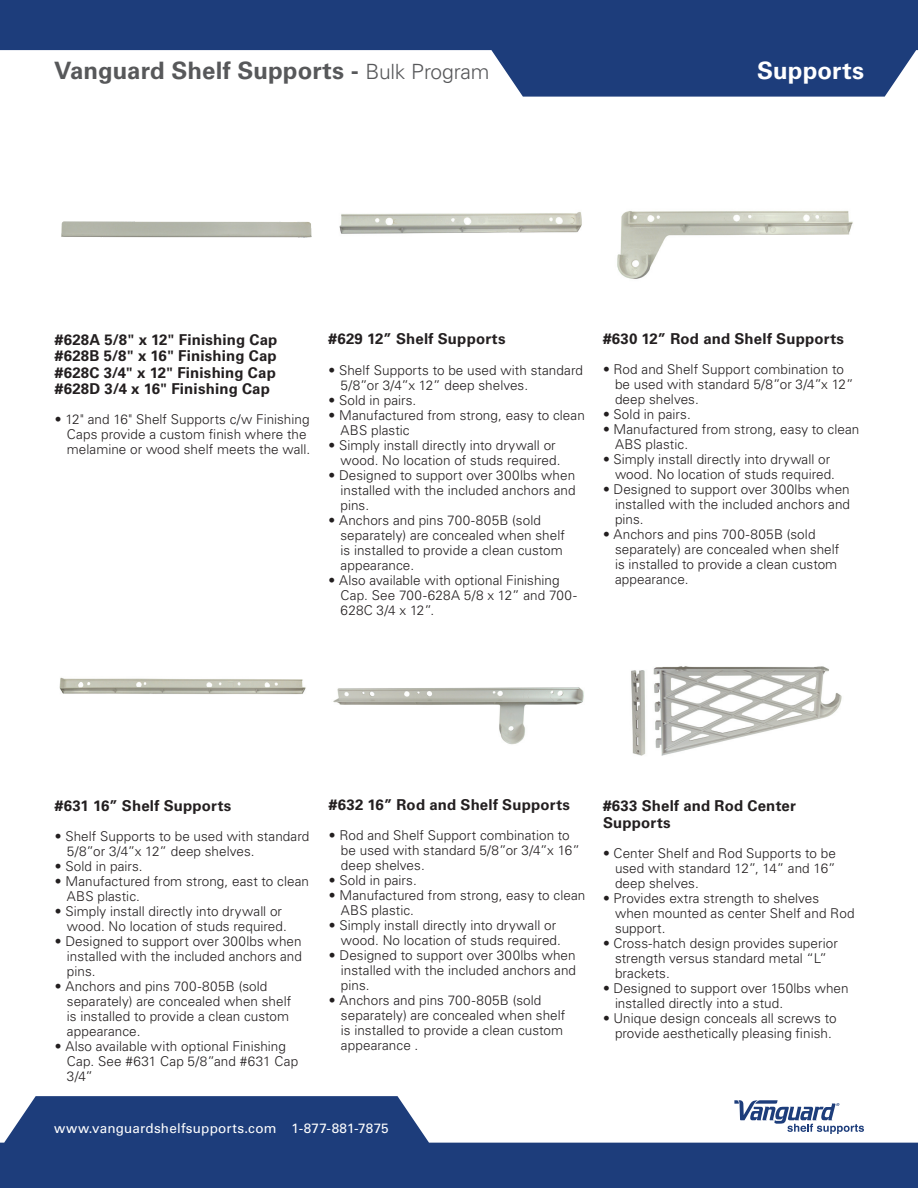
<style>
.page{position:relative;width:918px;height:1188px;background:#fff}
.page>*{position:absolute;margin:0;border:0;box-sizing:border-box;transform-origin:0 0}
.t1{font:700 24px "Univers LT Std";color:#57585a}
.t2{font:700 24px "Univers LT Std";letter-spacing:.005em;color:#fff}
.t3{font:700 15px/16.5px "Univers LT Std";letter-spacing:.015em;color:#231f20;text-align:justify}
.t4{font:300 13.5px/15px "Univers LT Std";letter-spacing:.005em;color:#231f20}
.t5{font:13.5px "Univers LT Std";letter-spacing:.015em;color:#fff}
.s1{font-weight:300;font-size:21px}
</style>
<div class="page">
<svg style="left:0;top:0;width:918px;height:97px;fill:#1d3d7b"></svg>
<svg style="left:0;top:1096px;width:918px;height:92px;fill:#1d3d7b"></svg>
<img style="left:339px;top:212px;width:243px;height:22px">
<img style="left:617px;top:211px;width:236px;height:68px">
<img style="left:59px;top:677px;width:247px;height:17px">
<img style="left:333px;top:687px;width:251px;height:58px">
<img style="left:61px;top:221px;width:251px;height:17px">
<img style="left:631px;top:666px;width:211px;height:90px">
<h1 class="t1" style="left:54px;top:56px;width:437px">Vanguard Shelf Supports - <span class="s1">Bulk Program</span></h1>
<h1 class="t2" style="left:757px;top:56px;width:108px">Supports</h1>
<p class="t3" style="left:55px;top:331px;width:224px">#628A 5/8" x 12" Finishing Cap #628B 5/8" x 16" Finishing Cap #628C 3/4" x 12" Finishing Cap #628D 3/4 x 16" Finishing Cap</p>
<p class="t4" style="left:67px;top:412px;width:245px;text-indent:-12px">• 12" and 16" Shelf Supports c/w Finishing<br>Caps provide a custom finish where the melamine or wood shelf meets the wall.</p>
<p class="t3" style="left:328px;top:330px;width:179px">#629 12” Shelf Supports</p>
<p class="t4" style="left:341px;top:363px;width:244px;text-indent:-12px">• Shelf Supports to be used with standard<br>5/8”or 3/4”x 12” deep shelves.</p>
<p class="t4" style="left:328px;top:393px;width:89px">• Sold in pairs.</p>
<p class="t4" style="left:341px;top:408px;width:246px;text-indent:-12px">• Manufactured from strong, easy to clean<br>ABS plastic</p>
<p class="t4" style="left:341px;top:438px;width:222px;text-indent:-12px">• Simply install directly into drywall or wood. No location of studs required.</p>
<p class="t4" style="left:341px;top:468px;width:237px;text-align:justify;text-indent:-12px">• Designed to support over 300lbs when installed with the included anchors and pins.</p>
<p class="t4" style="left:341px;top:513px;width:226px;text-indent:-12px">• Anchors and pins 700-805B (sold separately) are concealed when shelf is installed to provide a clean custom appearance.</p>
<p class="t4" style="left:341px;top:573px;width:238px;text-indent:-12px">• Also available with optional Finishing<br>Cap. See 700-628A 5/8 x 12” and 700-<br>628C 3/4 x 12”.</p>
<p class="t3" style="left:603px;top:330px;width:243px">#630 12” Rod and Shelf Supports</p>
<p class="t4" style="left:615px;top:362px;width:240px;text-indent:-12px">• Rod and Shelf Support combination to be used with standard 5/8”or 3/4”x 12” deep shelves.</p>
<p class="t4" style="left:603px;top:407px;width:89px">• Sold in pairs.</p>
<p class="t4" style="left:615px;top:422px;width:246px;text-indent:-12px">• Manufactured from strong, easy to clean<br>ABS plastic.</p>
<p class="t4" style="left:615px;top:452px;width:222px;text-indent:-12px">• Simply install directly into drywall or wood. No location of studs required.</p>
<p class="t4" style="left:615px;top:482px;width:237px;text-align:justify;text-indent:-12px">• Designed to support over 300lbs when installed with the included anchors and pins.</p>
<p class="t4" style="left:615px;top:527px;width:226px;text-indent:-12px">• Anchors and pins 700-805B (sold separately) are concealed when shelf is installed to provide a clean custom appearance.</p>
<p class="t3" style="left:55px;top:798px;width:178px">#631 16” Shelf Supports</p>
<p class="t4" style="left:67px;top:829px;width:244px;text-indent:-12px">• Shelf Supports to be used with standard<br>5/8”or 3/4”x 12” deep shelves.</p>
<p class="t4" style="left:55px;top:859px;width:89px">• Sold in pairs.</p>
<p class="t4" style="left:67px;top:874px;width:244px;text-indent:-12px">• Manufactured from strong, east to clean<br>ABS plastic.</p>
<p class="t4" style="left:67px;top:904px;width:222px;text-indent:-12px">• Simply install directly into drywall or wood. No location of studs required.</p>
<p class="t4" style="left:67px;top:934px;width:237px;text-align:justify;text-indent:-12px">• Designed to support over 300lbs when installed with the included anchors and pins.</p>
<p class="t4" style="left:67px;top:979px;width:226px;text-indent:-12px">• Anchors and pins 700-805B (sold separately) are concealed when shelf is installed to provide a clean custom appearance.</p>
<p class="t4" style="left:67px;top:1039px;width:233px;text-indent:-12px">• Also available with optional Finishing<br>Cap. See #631 Cap 5/8”and #631 Cap<br>3/4”</p>
<p class="t3" style="left:329px;top:797px;width:243px">#632 16” Rod and Shelf Supports</p>
<p class="t4" style="left:341px;top:828px;width:240px;text-indent:-12px">• Rod and Shelf Support combination to be used with standard 5/8”or 3/4”x 16” deep shelves.</p>
<p class="t4" style="left:329px;top:873px;width:89px">• Sold in pairs.</p>
<p class="t4" style="left:341px;top:888px;width:246px;text-indent:-12px">• Manufactured from strong, easy to clean<br>ABS plastic.</p>
<p class="t4" style="left:341px;top:918px;width:222px;text-indent:-12px">• Simply install directly into drywall or wood. No location of studs required.</p>
<p class="t4" style="left:341px;top:948px;width:237px;text-align:justify;text-indent:-12px">• Designed to support over 300lbs when installed with the included anchors and pins.</p>
<p class="t4" style="left:341px;top:993px;width:226px;text-indent:-12px">• Anchors and pins 700-805B (sold separately) are concealed when shelf is installed to provide a clean custom appearance .</p>
<p class="t5" style="left:54px;top:1120px;width:336px">www.vanguardshelfsupports.com 1-877-881-7875</p>
<p class="t3" style="left:603px;top:798px;width:195px">#633 Shelf and Rod Center<br>Supports</p>
<p class="t4" style="left:615px;top:845px;width:223px;text-align:justify;text-indent:-12px">• Center Shelf and Rod Supports to be used with standard 12”, 14” and 16” deep shelves.</p>
<p class="t4" style="left:615px;top:890px;width:241px;text-indent:-12px">• Provides extra strength to shelves when mounted as center Shelf and Rod support.</p>
<p class="t4" style="left:615px;top:935px;width:224px;text-indent:-12px">• Cross-hatch design provides superior strength versus standard metal “L” brackets.</p>
<p class="t4" style="left:615px;top:980px;width:235px;text-indent:-12px">• Designed to support over 150lbs when installed directly into a stud.</p>
<p class="t4" style="left:603px;top:1010px;width:235px;text-align:center">• Unique design conceals all screws to provide aesthetically pleasing finish.</p>
</div>
